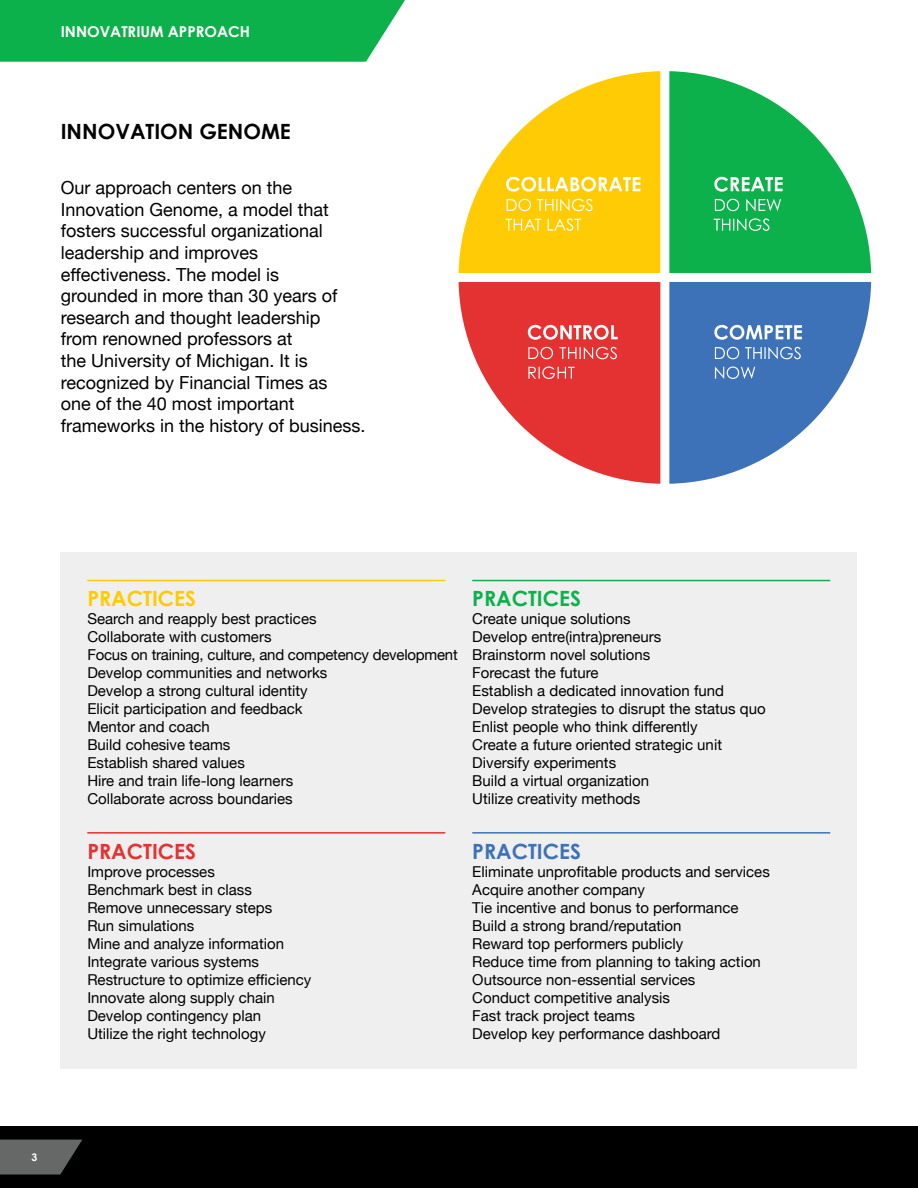
<style>
.page{position:relative;width:918px;height:1188px;background:#fff}
.page>*{position:absolute;margin:0;border:0;box-sizing:border-box;transform-origin:0 0}
.t1{font:700 21px "Century Gothic";color:#000}
.t2{font:700 21px "Century Gothic";color:#ffcb05}
.t3{font:700 21px "Century Gothic";color:#e33231}
.t4{font:700 21px "Century Gothic";color:#3d71b8}
.t5{font:700 21px "Century Gothic";color:#0db14b}
.t6{font:18px/21.6px "Helvetica Neue";color:#000}
.t7{font:15px/18px "Helvetica Neue";color:#000}
.t8{font:700 15px "Century Gothic";color:#fff}
.t9{font:700 10.5px "Century Gothic";color:#fff}
</style>
<div class="page">
<div style="left:0;top:1126px;width:918px;height:62px;background:#000"></div>
<svg style="left:0;top:1140px;width:82px;height:34px;background:#585959"></svg>
<div style="left:60px;top:553px;width:797px;height:516px;background:#f0efef"></div>
<div style="left:0;top:0;width:405px;height:62px;background:#0db14b"></div>
<hr style="left:87px;top:580px;width:358px;height:1px;background:#ffcb05">
<hr style="left:87px;top:832px;width:358px;height:2px;background:#e33231">
<hr style="left:472px;top:832px;width:358px;height:2px;background:#3d71b8">
<hr style="left:472px;top:580px;width:358px;height:1px;background:#0db14b">
<svg style="left:459px;top:71px;width:201px;height:202px"></svg>
<svg style="left:459px;top:282px;width:201px;height:202px"></svg>
<svg style="left:669px;top:71px;width:202px;height:202px"></svg>
<svg style="left:669px;top:282px;width:202px;height:202px"></svg>
<p class="t8" style="left:61px;top:22px;width:191px">INNOVATRIUM APPROACH</p>
<h1 class="t1" style="left:61px;top:118px;width:232px">INNOVATION GENOME</h1>
<p class="t6" style="left:61px;top:178px;width:306px">Our approach centers on the<br>Innovation Genome, a model that fosters successful organizational leadership and improves effectiveness. The model is<br>grounded in more than 30 years of research and thought leadership<br>from renowned professors at<br>the University of Michigan. It is recognized by Financial Times as<br>one of the 40 most important frameworks in the history of business.</p>
<p class="t9" style="left:32px;top:1151px;width:7px">3</p>
<h1 class="t2" style="left:87px;top:586px;width:110px">PRACTICES</h1>
<p class="t7" style="left:87px;top:611px;width:372px">Search and reapply best practices<br>Collaborate with customers<br>Focus on training, culture, and competency development<br>Develop communities and networks<br>Develop a strong cultural identity<br>Elicit participation and feedback<br>Mentor and coach<br>Build cohesive teams<br>Establish shared values<br>Hire and train life-long learners<br>Collaborate across boundaries</p>
<h1 class="t3" style="left:87px;top:838px;width:110px">PRACTICES</h1>
<p class="t7" style="left:87px;top:863px;width:225px">Improve processes<br>Benchmark best in class<br>Remove unnecessary steps<br>Run simulations<br>Mine and analyze information<br>Integrate various systems<br>Restructure to optimize efficiency<br>Innovate along supply chain<br>Develop contingency plan<br>Utilize the right technology</p>
<h1 class="t5" style="left:472px;top:586px;width:110px">PRACTICES</h1>
<p class="t7" style="left:472px;top:611px;width:295px">Create unique solutions<br>Develop entre(intra)preneurs<br>Brainstorm novel solutions<br>Forecast the future<br>Establish a dedicated innovation fund<br>Develop strategies to disrupt the status quo<br>Enlist people who think differently<br>Create a future oriented strategic unit<br>Diversify experiments<br>Build a virtual organization<br>Utilize creativity methods</p>
<h1 class="t4" style="left:472px;top:838px;width:110px">PRACTICES</h1>
<p class="t7" style="left:472px;top:863px;width:299px">Eliminate unprofitable products and services Acquire another company<br>Tie incentive and bonus to performance Build a strong brand/reputation<br>Reward top performers publicly<br>Reduce time from planning to taking action Outsource non-essential services<br>Conduct competitive analysis<br>Fast track project teams<br>Develop key performance dashboard</p>
</div>
